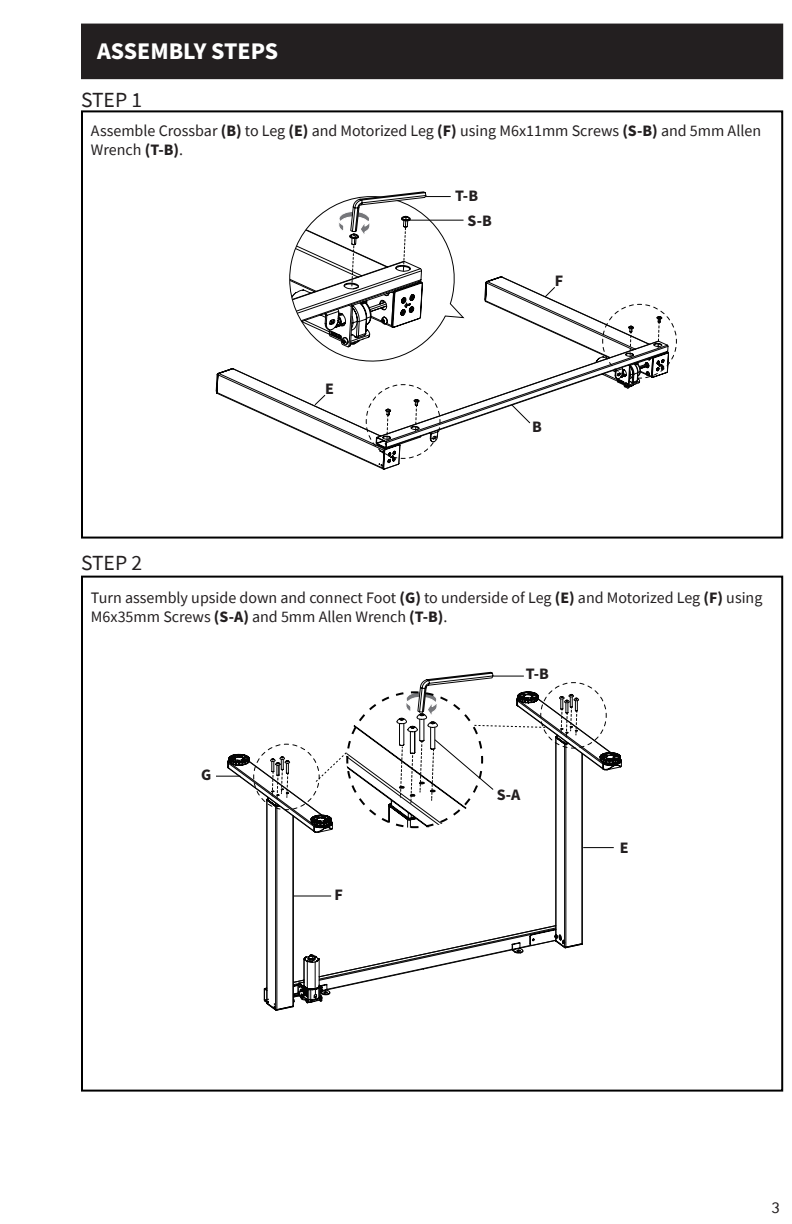
<style>
.page{position:relative;width:792px;height:1224px;background:#fff}
.page>*{position:absolute;margin:0;border:0;box-sizing:border-box;transform-origin:0 0}
.t1{font:700 24px "Source Sans Pro";color:#fff}
.t2{font:21.6px "Source Sans Pro";color:#231f20}
.t3{font:16px/19.2px "Source Sans Pro";color:#231f20}
.t4{font:700 16px "Source Sans Pro";color:#231f20}
.t5{font:16px "Inter Face";color:#231f20}
.s1{font-weight:700}
</style>
<div class="page">
<div style="left:82px;top:25px;width:700px;height:53px;background:#231f20"></div>
<div style="left:81px;top:24px;width:702px;height:55px;border:2px solid #231f20"></div>
<svg style="left:206px;top:387px;width:463px;height:189px"></svg>
<svg style="left:216px;top:368px;width:453px;height:102px"></svg>
<svg style="left:282px;top:191px;width:395px;height:268px"></svg>
<div style="left:81px;top:576px;width:702px;height:516px;border:2px solid #000"></div>
<svg style="left:263px;top:759px;width:359px;height:244px"></svg>
<svg style="left:320px;top:833px;width:299px;height:160px"></svg>
<svg style="left:263px;top:833px;width:255px;height:137px"></svg>
<hr style="left:583px;top:847px;width:31px;height:1px;background:#000">
<hr style="left:294px;top:896px;width:37px;height:1px;background:#000">
<svg style="left:216px;top:672px;width:405px;height:161px"></svg>
<p class="t1" style="left:97px;top:35px;width:183px">ASSEMBLY STEPS</p>
<p class="t2" style="left:81px;top:86px;width:63px">STEP 1</p>
<p class="t3" style="left:91px;top:121px;width:672px">Assemble Crossbar <span class="s1">(B)</span> to Leg <span class="s1">(E)</span> and Motorized Leg <span class="s1">(F)</span> using M6x11mm Screws <span class="s1">(S-B)</span> and 5mm Allen<br>Wrench <span class="s1">(T-B)</span>.</p>
<p class="t4" style="left:455px;top:185px;width:25px">T-B</p>
<p class="t4" style="left:468px;top:210px;width:26px">S-B</p>
<p class="t4" style="left:325px;top:377px;width:10px">E</p>
<p class="t4" style="left:555px;top:269px;width:10px">F</p>
<p class="t4" style="left:532px;top:416px;width:11px">B</p>
<p class="t2" style="left:81px;top:549px;width:63px">STEP 2</p>
<p class="t3" style="left:91px;top:588px;width:673px">Turn assembly upside down and connect Foot <span class="s1">(G)</span> to underside of Leg <span class="s1">(E)</span> and Motorized Leg <span class="s1">(F)</span> using<br>M6x35mm Screws <span class="s1">(S-A)</span> and 5mm Allen Wrench <span class="s1">(T-B)</span>.</p>
<p class="t4" style="left:201px;top:764px;width:12px">G</p>
<p class="t4" style="left:335px;top:884px;width:10px">F</p>
<p class="t4" style="left:526px;top:663px;width:25px">T-B</p>
<p class="t4" style="left:497px;top:784px;width:25px">S-A</p>
<p class="t4" style="left:620px;top:837px;width:10px">E</p>
<p class="t5" style="left:771px;top:1198px;width:10px">3</p>
</div>
